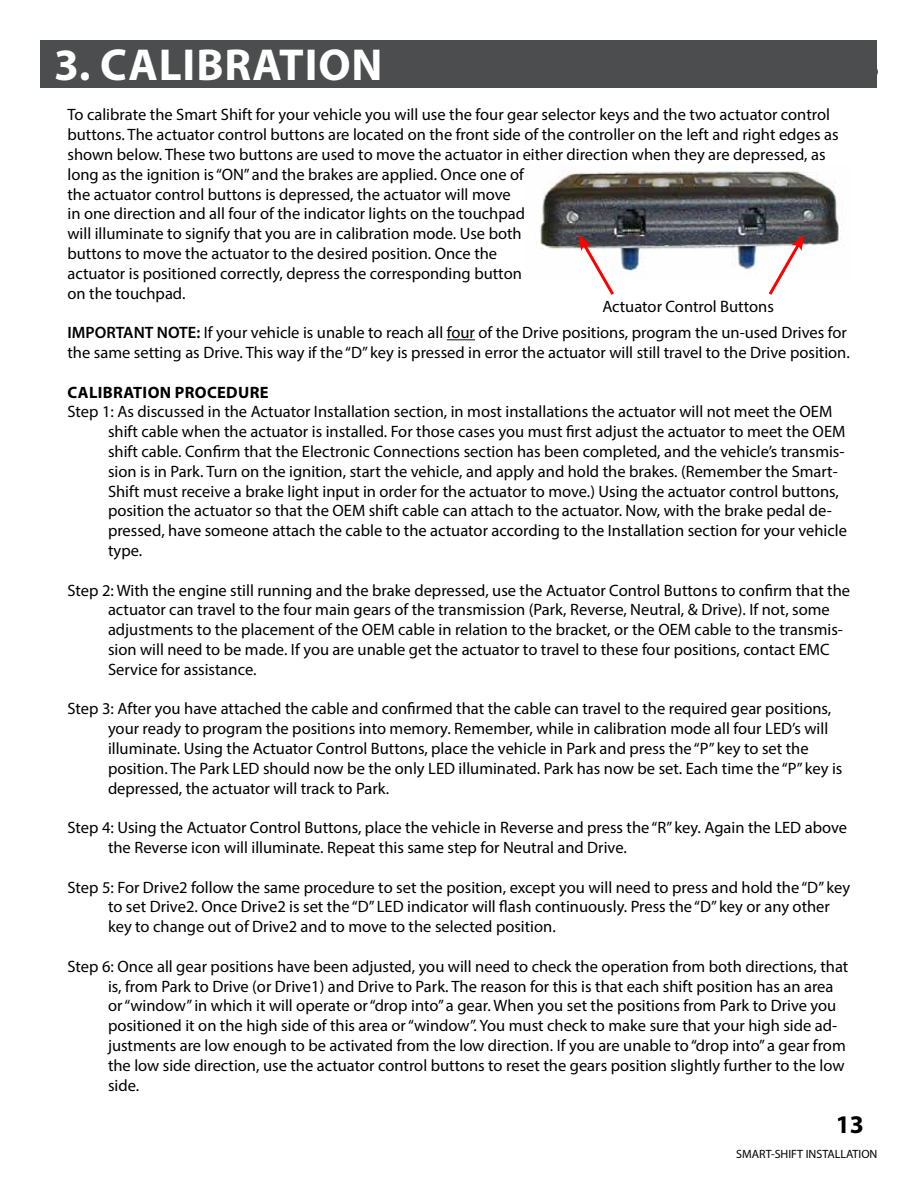
<style>
.page{position:relative;width:918px;height:1188px;background:#fff}
.page>*{position:absolute;margin:0;border:0;box-sizing:border-box;transform-origin:0 0}
.t1{font:700 45px "Myriad Pro";letter-spacing:.02em;color:#fff}
.t2{font:700 25.5px "Myriad Pro";color:#000}
.t3{font:16.5px/19.8px "Myriad Pro";color:#000}
.t4{font:700 16.5px "Myriad Pro";letter-spacing:.02em;color:#000}
.t5{font:12px "Myriad Pro";color:#000}
.s1{font-weight:600}
</style>
<div class="page">
<img style="left:540px;top:171px;width:304px;height:104px">
<svg style="left:447px;top:339px;width:28px;height:1px"></svg>
<div style="left:40px;top:40px;width:838px;height:48px;background:#4c4d4f"></div>
<svg style="left:578px;top:234px;width:39px;height:61px"></svg>
<svg style="left:766px;top:234px;width:38px;height:61px"></svg>
<h1 class="t1" style="left:54px;top:36px;width:330px">3. CALIBRATION</h1>
<p class="t3" style="left:68px;top:105px;width:773px">To calibrate the Smart Shift for your vehicle you will use the four gear selector keys and the two actuator control buttons. The actuator control buttons are located on the front side of the controller on the left and right edges as shown below. These two buttons are used to move the actuator in either direction when they are depressed, as long as the ignition is “ON” and the brakes are applied. Once one of<br>the actuator control buttons is depressed, the actuator will move<br>in one direction and all four of the indicator lights on the touchpad<br>will illuminate to signify that you are in calibration mode. Use both<br>buttons to move the actuator to the desired position. Once the<br>actuator is positioned correctly, depress the corresponding button<br>on the touchpad.</p>
<p class="t3" style="left:68px;top:322px;width:784px"><span class="s1">IMPORTANT NOTE:</span> If your vehicle is unable to reach all four of the Drive positions, program the un-used Drives for the same setting as Drive. This way if the “D” key is pressed in error the actuator will still travel to the Drive position.</p>
<p class="t4" style="left:68px;top:381px;width:202px">CALIBRATION PROCEDURE</p>
<p class="t3" style="left:108px;top:402px;width:740px;text-indent:-41px">Step 1: As discussed in the Actuator Installation section, in most installations the actuator will not meet the OEM shift cable when the actuator is installed. For those cases you must first adjust the actuator to meet the OEM shift cable. Confirm that the Electronic Connections section has been completed, and the vehicle’s transmis&shy;sion is in Park. Turn on the ignition, start the vehicle, and apply and hold the brakes. (Remember the Smart-Shift must receive a brake light input in order for the actuator to move.) Using the actuator control buttons, position the actuator so that the OEM shift cable can attach to the actuator. Now, with the brake pedal de&shy;pressed, have someone attach the cable to the actuator according to the Installation section for your vehicle type.</p>
<p class="t3" style="left:108px;top:580px;width:744px;text-indent:-41px">Step 2: With the engine still running and the brake depressed, use the Actuator Control Buttons to confirm that the actuator can travel to the four main gears of the transmission (Park, Reverse, Neutral, &amp; Drive). If not, some adjustments to the placement of the OEM cable in relation to the bracket, or the OEM cable to the transmis&shy;sion will need to be made. If you are unable get the actuator to travel to these four positions, contact EMC Service for assistance.</p>
<p class="t3" style="left:108px;top:699px;width:736px;text-indent:-41px">Step 3: After you have attached the cable and confirmed that the cable can travel to the required gear positions, your ready to program the positions into memory. Remember, while in calibration mode all four LED’s will illuminate. Using the Actuator Control Buttons, place the vehicle in Park and press the “P” key to set the position. The Park LED should now be the only LED illuminated. Park has now be set. Each time the “P” key is depressed, the actuator will track to Park.</p>
<p class="t3" style="left:108px;top:817px;width:741px;text-indent:-41px">Step 4: Using the Actuator Control Buttons, place the vehicle in Reverse and press the “R” key. Again the LED above the Reverse icon will illuminate. Repeat this same step for Neutral and Drive.</p>
<p class="t3" style="left:108px;top:877px;width:744px;text-indent:-41px">Step 5: For Drive2 follow the same procedure to set the position, except you will need to press and hold the “D” key to set Drive2. Once Drive2 is set the “D” LED indicator will flash continuously. Press the “D” key or any other key to change out of Drive2 and to move to the selected position.</p>
<p class="t3" style="left:108px;top:956px;width:742px;text-indent:-41px">Step 6: Once all gear positions have been adjusted, you will need to check the operation from both directions, that is, from Park to Drive (or Drive1) and Drive to Park. The reason for this is that each shift position has an area or “window” in which it will operate or “drop into” a gear. When you set the positions from Park to Drive you positioned it on the high side of this area or “window”. You must check to make sure that your high side ad&shy;justments are low enough to be activated from the low direction. If you are unable to “drop into” a gear from the low side direction, use the actuator control buttons to reset the gears position slightly further to the low side.</p>
<p class="t3" style="left:602px;top:296px;width:173px">Actuator Control Buttons</p>
<h2 class="t2" style="left:836px;top:1108px;width:30px">13</h2>
<p class="t5" style="left:736px;top:1147px;width:143px">SMART-SHIFT INSTALLATION</p>
</div>
